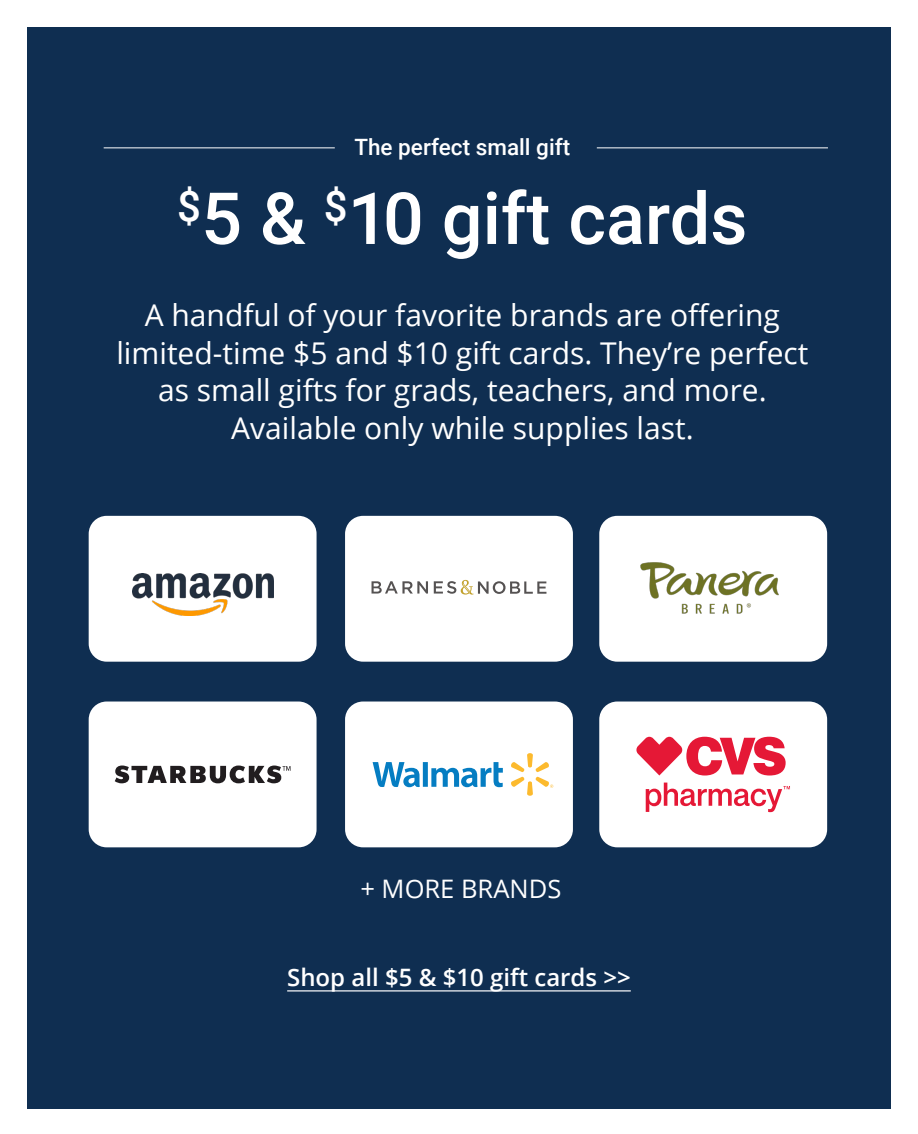
<style>
.page{position:relative;width:918px;height:1134px;background:#fff}
.page>*{position:absolute;margin:0;border:0;box-sizing:border-box;transform-origin:0 0}
.t1{font:500 72px "Roboto";color:#fff}
.t2{font:30px/37.5px "Open Sans";color:#fff;text-align:center}
.t3{font:25.5px "Open Sans";color:#fff}
.t4{font:600 24px "Open Sans";color:#fff}
.t5{font:500 22.5px "Roboto";color:#fff}
</style>
<div class="page">
<div style="left:27px;top:27px;width:864px;height:1081px;background:#0f2e51"></div>
<div style="left:89px;top:516px;width:228px;height:146px;background:#fff;border-radius:18px"></div>
<hr style="left:104px;top:147px;width:231px;height:1px;background:#fff">
<hr style="left:597px;top:147px;width:231px;height:1px;background:#fff">
<img style="left:132px;top:573px;width:141px;height:43px">
<hr style="left:287px;top:990px;width:344px;height:2px;background:#fff">
<div style="left:345px;top:516px;width:228px;height:146px;background:#fff;border-radius:18px"></div>
<div style="left:345px;top:702px;width:228px;height:145px;background:#fff;border-radius:18px"></div>
<div style="left:599px;top:516px;width:228px;height:146px;background:#fff;border-radius:18px"></div>
<div style="left:599px;top:702px;width:228px;height:145px;background:#fff;border-radius:18px"></div>
<div style="left:89px;top:702px;width:228px;height:145px;background:#fff;border-radius:18px"></div>
<svg style="left:372px;top:581px;width:56px;height:13px"></svg>
<svg style="left:434px;top:580px;width:112px;height:15px"></svg>
<img style="left:640px;top:562px;width:139px;height:52px">
<svg style="left:115px;top:766px;width:176px;height:17px"></svg>
<svg style="left:373px;top:762px;width:130px;height:26px"></svg>
<svg style="left:511px;top:753px;width:42px;height:43px"></svg>
<svg style="left:636px;top:737px;width:154px;height:75px"></svg>
<p class="t5" style="left:354px;top:131px;width:217px">The perfect small gift</p>
<p class="t1" style="left:177px;top:168px;width:572px"><sup>$</sup>5 &amp; <sup>$</sup>10 gift cards</p>
<p class="t2" style="left:116px;top:296px;width:694px">A handful of your favorite brands are offering limited-time $5 and $10 gift cards. They’re perfect as small gifts for grads, teachers, and more.<br>Available only while supplies last.</p>
<p class="t3" style="left:360px;top:871px;width:202px">+ MORE BRANDS</p>
<p class="t4" style="left:287px;top:961px;width:345px">Shop all $5 &amp; $10 gift cards &gt;&gt;</p>
</div>
